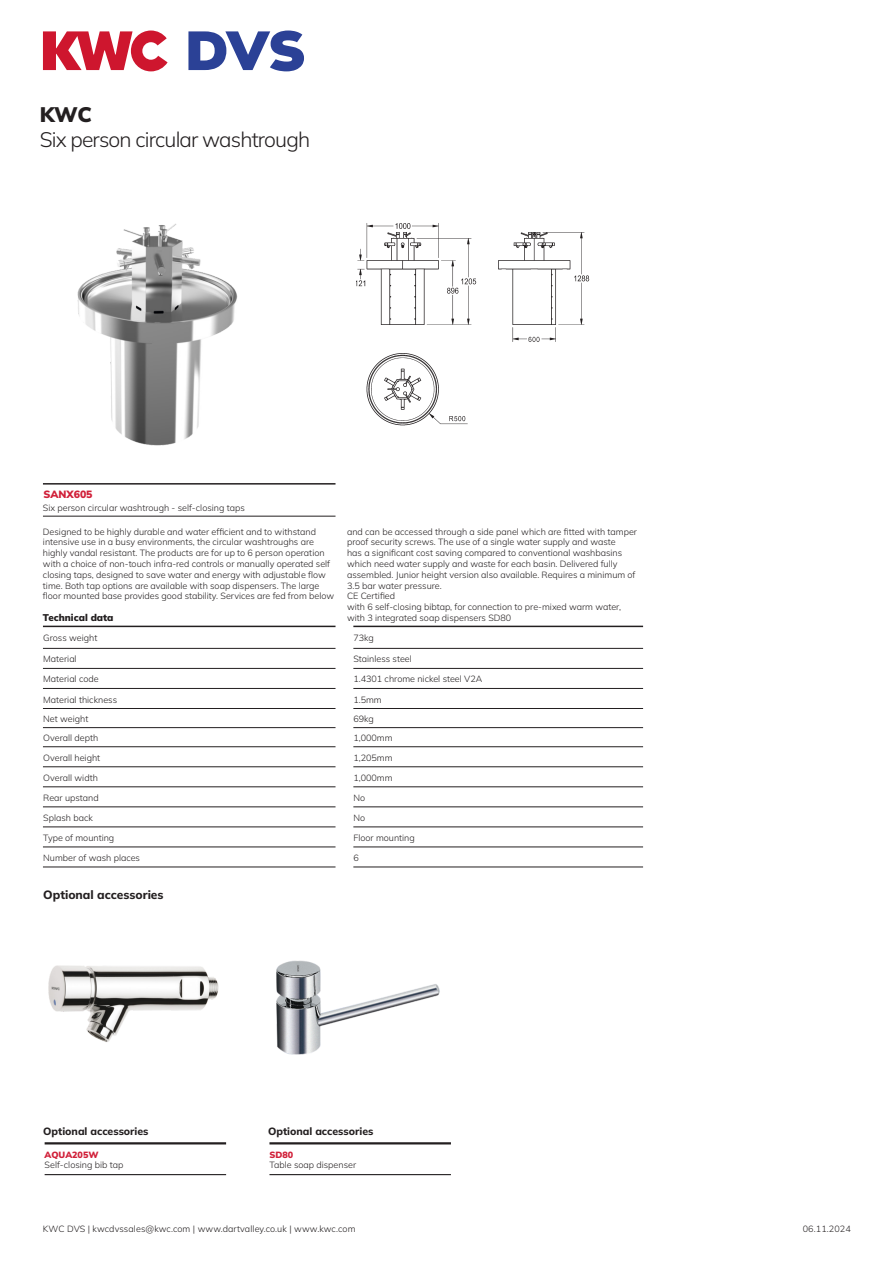
<style>
.page{position:relative;width:893px;height:1263px;background:#fff}
.page>*{position:absolute;margin:0;border:0;box-sizing:border-box;transform-origin:0 0}
.t1{font:300 21px "Mulish";letter-spacing:-.04em;color:#231f20}
.t2{font:900 21px "Mulish";color:#231f20}
.t3{font:800 12px "Mulish";color:#231f20}
.t4{font:800 10.5px "Mulish";color:#231f20}
.t5{font:900 10.5px "Mulish";color:#d1213a}
.t6{font:900 9.75px "Mulish";color:#231f20}
.t7{font:300 9px/10.8px "Mulish";color:#231f20}
.t8{font:900 9px "Mulish";color:#d1213a}
</style>
<div class="page">
<img style="left:77px;top:224px;width:161px;height:222px">
<img style="left:357px;top:223px;width:233px;height:203px">
<svg style="left:43px;top:31px;width:125px;height:40px"></svg>
<svg style="left:188px;top:31px;width:116px;height:40px"></svg>
<hr style="left:43px;top:626px;width:292px;height:1px;background:#231f20">
<hr style="left:43px;top:648px;width:292px;height:1px;background:#231f20">
<hr style="left:43px;top:668px;width:292px;height:1px;background:#231f20">
<hr style="left:43px;top:688px;width:292px;height:1px;background:#231f20">
<hr style="left:43px;top:708px;width:292px;height:1px;background:#231f20">
<hr style="left:43px;top:727px;width:292px;height:1px;background:#231f20">
<hr style="left:43px;top:746px;width:292px;height:1px;background:#231f20">
<hr style="left:43px;top:766px;width:292px;height:1px;background:#231f20">
<hr style="left:43px;top:786px;width:292px;height:1px;background:#231f20">
<hr style="left:43px;top:806px;width:292px;height:1px;background:#231f20">
<hr style="left:43px;top:826px;width:292px;height:1px;background:#231f20">
<hr style="left:43px;top:846px;width:292px;height:1px;background:#231f20">
<hr style="left:43px;top:866px;width:292px;height:1px;background:#231f20">
<hr style="left:43px;top:483px;width:292px;height:2px;background:#231f20">
<hr style="left:43px;top:516px;width:292px;height:1px;background:#231f20">
<hr style="left:353px;top:626px;width:290px;height:1px;background:#231f20">
<hr style="left:353px;top:648px;width:290px;height:1px;background:#231f20">
<hr style="left:353px;top:668px;width:290px;height:1px;background:#231f20">
<hr style="left:353px;top:688px;width:290px;height:1px;background:#231f20">
<hr style="left:353px;top:708px;width:290px;height:1px;background:#231f20">
<hr style="left:353px;top:727px;width:290px;height:1px;background:#231f20">
<hr style="left:353px;top:746px;width:290px;height:1px;background:#231f20">
<hr style="left:353px;top:766px;width:290px;height:1px;background:#231f20">
<hr style="left:353px;top:786px;width:290px;height:1px;background:#231f20">
<hr style="left:353px;top:806px;width:290px;height:1px;background:#231f20">
<hr style="left:353px;top:826px;width:290px;height:1px;background:#231f20">
<hr style="left:353px;top:846px;width:290px;height:1px;background:#231f20">
<hr style="left:353px;top:866px;width:290px;height:1px;background:#231f20">
<img style="left:48px;top:965px;width:171px;height:77px">
<hr style="left:45px;top:1142px;width:181px;height:2px;background:#231f20">
<hr style="left:45px;top:1174px;width:181px;height:1px;background:#231f20">
<img style="left:276px;top:960px;width:164px;height:95px">
<hr style="left:269px;top:1142px;width:182px;height:2px;background:#231f20">
<hr style="left:269px;top:1174px;width:182px;height:1px;background:#231f20">
<p class="t2" style="left:40px;top:100px;width:53px">KWC</p>
<p class="t1" style="left:40px;top:125px;width:272px">Six person circular washtrough</p>
<p class="t5" style="left:43px;top:487px;width:51px">SANX605</p>
<p class="t7" style="left:43px;top:502px;width:203px">Six person circular washtrough - self-closing taps</p>
<p class="t7" style="left:43px;top:526px;width:293px">Designed to be highly durable and water efficient and to withstand intensive use in a busy environments, the circular washtroughs are highly vandal resistant. The products are for up to 6 person operation with a choice of non-touch infra-red controls or manually operated self closing taps, designed to save water and energy with adjustable flow time. Both tap options are available with soap dispensers. The large floor mounted base provides good stability. Services are fed from below</p>
<p class="t7" style="left:347px;top:526px;width:291px">and can be accessed through a side panel which are fitted with tamper proof security screws. The use of a single water supply and waste<br>has a significant cost saving compared to conventional washbasins which need water supply and waste for each basin. Delivered fully assembled. Junior height version also available. Requires a minimum of 3.5 bar water pressure.</p>
<p class="t7" style="left:347px;top:590px;width:50px">CE Certified</p>
<p class="t7" style="left:347px;top:601px;width:276px">with 6 self-closing bibtap, for connection to pre-mixed warm water, with 3 integrated soap dispensers SD80</p>
<p class="t6" style="left:43px;top:611px;width:72px">Technical data</p>
<p class="t7" style="left:43px;top:632px;width:56px">Gross weight</p>
<p class="t7" style="left:43px;top:654px;width:35px">Material</p>
<p class="t7" style="left:43px;top:674px;width:57px">Material code</p>
<p class="t7" style="left:43px;top:694px;width:75px">Material thickness</p>
<p class="t7" style="left:43px;top:713px;width:47px">Net weight</p>
<p class="t7" style="left:43px;top:732px;width:56px">Overall depth</p>
<p class="t7" style="left:43px;top:752px;width:58px">Overall height</p>
<p class="t7" style="left:43px;top:772px;width:56px">Overall width</p>
<p class="t7" style="left:43px;top:792px;width:57px">Rear upstand</p>
<p class="t7" style="left:43px;top:812px;width:51px">Splash back</p>
<p class="t7" style="left:43px;top:832px;width:73px">Type of mounting</p>
<p class="t7" style="left:43px;top:852px;width:98px">Number of wash places</p>
<p class="t7" style="left:353px;top:632px;width:22px">73kg</p>
<p class="t7" style="left:353px;top:654px;width:60px">Stainless steel</p>
<p class="t7" style="left:353px;top:674px;width:130px">1.4301 chrome nickel steel V2A</p>
<p class="t7" style="left:353px;top:694px;width:30px">1.5mm</p>
<p class="t7" style="left:353px;top:713px;width:22px">69kg</p>
<p class="t7" style="left:353px;top:732px;width:41px">1,000mm</p>
<p class="t7" style="left:353px;top:752px;width:41px">1,205mm</p>
<p class="t7" style="left:353px;top:772px;width:41px">1,000mm</p>
<p class="t7" style="left:353px;top:792px;width:13px">No</p>
<p class="t7" style="left:353px;top:812px;width:13px">No</p>
<p class="t7" style="left:353px;top:832px;width:63px">Floor mounting</p>
<p class="t7" style="left:353px;top:852px;width:7px">6</p>
<p class="t3" style="left:43px;top:887px;width:122px">Optional accessories</p>
<p class="t4" style="left:43px;top:1124px;width:107px">Optional accessories</p>
<p class="t4" style="left:268px;top:1124px;width:107px">Optional accessories</p>
<p class="t8" style="left:45px;top:1148px;width:56px">AQUA205W</p>
<p class="t7" style="left:45px;top:1159px;width:80px">Self-closing bib tap</p>
<p class="t8" style="left:269px;top:1148px;width:25px">SD80</p>
<p class="t7" style="left:269px;top:1159px;width:88px">Table soap dispenser</p>
<p class="t7" style="left:43px;top:1223px;width:314px">KWC DVS | kwcdvssales@kwc.com | www.dartvalley.co.uk | www.kwc.com</p>
<p class="t7" style="left:803px;top:1223px;width:49px">06.11.2024</p>
</div>
